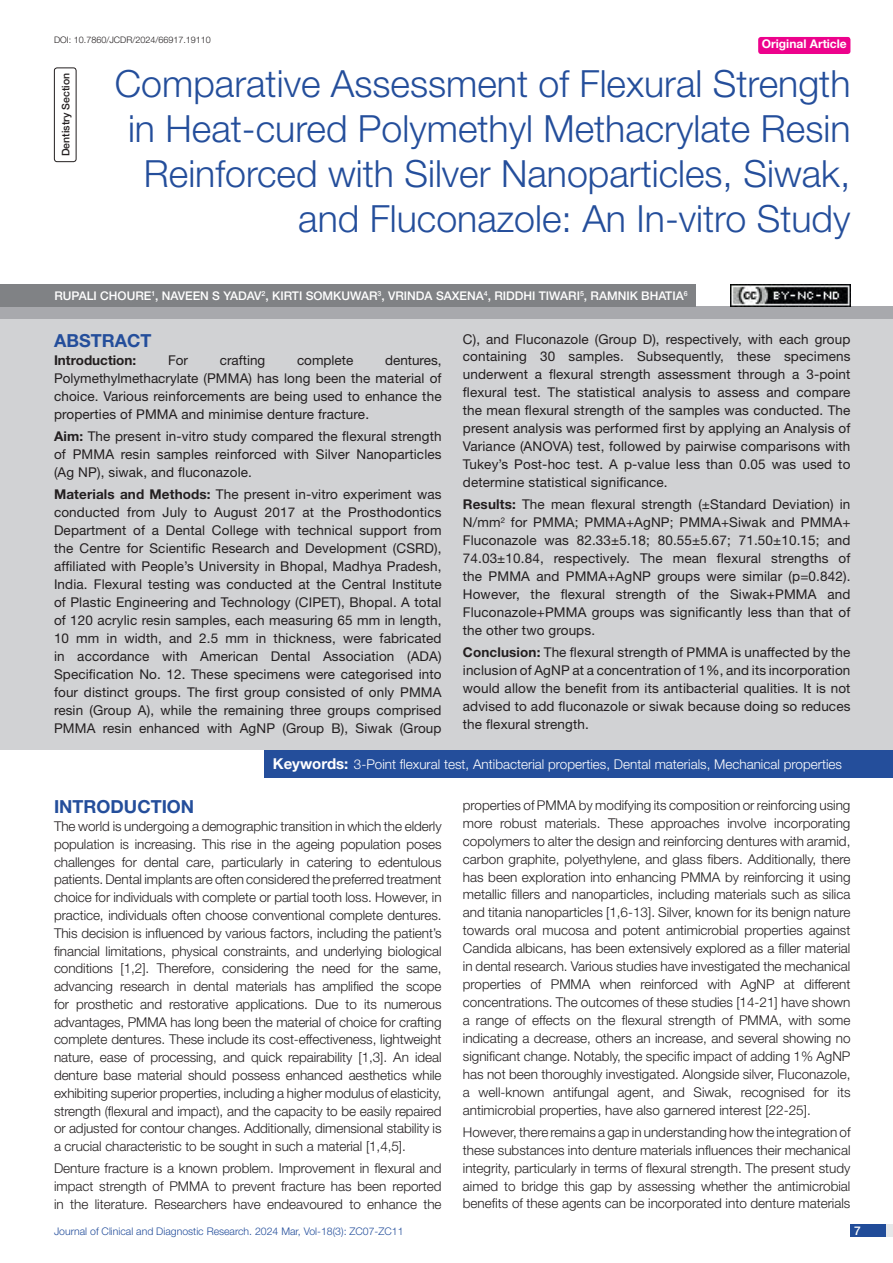
<style>
.page{position:relative;width:893px;height:1263px;background:#fff}
.page>*{position:absolute;margin:0;border:0;box-sizing:border-box;transform-origin:0 0}
.t1{font:300 37.5px/45px "Helvetica Neue";color:#244e9b;text-align:right}
.Heading{font:700 18px "Helvetica Neue";color:#244e9b}
.Abstract_head{font:700 18px "Helvetica Neue";color:#244e9b}
.Body_text{font:300 13.5px/17.7px "Helvetica Neue";color:#231f20;text-align:justify}
.Abstract_Text{font:13.5px/18px "Helvetica Neue";letter-spacing:.01em;color:#231f20;text-align:justify}
.Key_words{font:300 13.5px "Helvetica Neue";color:#fff}
.Abstract_Text-2{font:700 13.5px "Helvetica Neue";color:#231f20}
.Author{font:500 12px "Helvetica Neue";color:#fff}
.t2{font:700 12px "Helvetica Neue";color:#fff}
.t3{font:300 10.5px "Helvetica Neue";color:#244e9b}
.section{font:500 10.5px "Helvetica Neue";color:#231f20}
.DOI{font:300 9px "Helvetica Neue";color:#231f20}
.s1{font-weight:700}
.s2{font-weight:700;font-size:15px}
</style>
<div class="page">
<div style="left:850px;top:1224px;width:43px;height:13px;background:#e6e7e9"></div>
<div style="left:850px;top:1224px;width:35px;height:13px;background:#214c99"></div>
<div style="left:758px;top:37px;width:92px;height:17px;background:#ed028c;border-radius:3px"></div>
<div style="left:54px;top:68px;width:22px;height:94px;border:1px solid #231f20;border-radius:3px"></div>
<div style="left:0;top:307px;width:893px;height:12px;background:#a8a9ad"></div>
<div style="left:0;top:284px;width:696px;height:23px;background:#808285"></div>
<div style="left:0;top:319px;width:893px;height:431px;background:#d1d2d4"></div>
<div style="left:265px;top:750px;width:628px;height:27px;background:#244e9b"></div>
<img style="left:730px;top:284px;width:120px;height:23px">
<p class="DOI" style="left:54px;top:35px;width:158px">DOI: 10.7860/JCDR/2024/66917.19110</p>
<p class="t2" style="left:762px;top:37px;width:87px">Original Article</p>
<p class="section" style="left:59px;top:156px;width:85px;rotate:-90deg">DENTISTRY SECTION</p>
<p class="t1" style="left:115px;top:60px;width:737px">Comparative Assessment of Flexural Strength in Heat-cured Polymethyl Methacrylate Resin Reinforced with Silver Nanoparticles, Siwak, and Fluconazole: An In-vitro Study</p>
<p class="Author" style="left:54px;top:289px;width:635px">RUPALI CHOURE<sup>1</sup>, NAVEEN S YADAV<sup>2</sup>, KIRTI SOMKUWAR<sup>3</sup>, VRINDA SAXENA<sup>4</sup>, RIDDHI TIWARI<sup>5</sup>, RAMNIK BHATIA<sup>6</sup></p>
<p class="Abstract_head" style="left:54px;top:329px;width:99px">ABSTRACT</p>
<p class="Abstract_Text-2" style="left:54px;top:352px;width:84px">Introduction:</p>
<p class="Abstract_Text" style="left:168px;top:351px;width:21px">For</p>
<p class="Abstract_Text" style="left:220px;top:351px;width:47px">crafting</p>
<p class="Abstract_Text" style="left:297px;top:351px;width:58px">complete</p>
<p class="Abstract_Text" style="left:54px;top:351px;width:389px;text-indent:331px">dentures, Polymethylmethacrylate (PMMA) has long been the material of choice. Various reinforcements are being used to enhance the properties of PMMA and minimise denture fracture.</p>
<p class="Abstract_Text" style="left:54px;top:427px;width:389px"><span class="s1">Aim:</span> The present in-vitro study compared the flexural strength of PMMA resin samples reinforced with Silver Nanoparticles (Ag NP), siwak, and fluconazole.</p>
<p class="Abstract_Text" style="left:54px;top:485px;width:389px"><span class="s1">Materials and Methods:</span> The present in-vitro experiment was conducted from July to August 2017 at the Prosthodontics Department of a Dental College with technical support from the Centre for Scientific Research and Development (CSRD), affiliated with People’s University in Bhopal, Madhya Pradesh, India. Flexural testing was conducted at the Central Institute of Plastic Engineering and Technology (CIPET), Bhopal. A total of 120 acrylic resin samples, each measuring 65 mm in length, 10 mm in width, and 2.5 mm in thickness, were fabricated in accordance with American Dental Association (ADA)<br>Specification No. 12. These specimens were categorised into four distinct groups. The first group consisted of only PMMA resin (Group A), while the remaining three groups comprised PMMA resin enhanced with AgNP (Group B), Siwak (Group</p>
<p class="Abstract_Text" style="left:463px;top:330px;width:389px">C), and Fluconazole (Group D), respectively, with each group containing 30 samples. Subsequently, these specimens underwent a flexural strength assessment through a 3-point flexural test. The statistical analysis to assess and compare the mean flexural strength of the samples was conducted. The present analysis was performed first by applying an Analysis of Variance (ANOVA) test, followed by pairwise comparisons with Tukey’s Post-hoc test. A p-value less than 0.05 was used to determine statistical significance.</p>
<p class="Abstract_Text" style="left:463px;top:495px;width:389px"><span class="s1">Results:</span> The mean flexural strength (±Standard Deviation) in N/mm<sup>2</sup> for PMMA; PMMA+AgNP; PMMA+Siwak and PMMA+ Fluconazole was 82.33±5.18; 80.55±5.67; 71.50±10.15; and 74.03±10.84, respectively. The mean flexural strengths of the PMMA and PMMA+AgNP groups were similar (p=0.842).<br>However, the flexural strength of the Siwak+PMMA and Fluconazole+PMMA groups was significantly less than that of the other two groups.</p>
<p class="Abstract_Text" style="left:463px;top:643px;width:389px"><span class="s1">Conclusion:</span> The flexural strength of PMMA is unaffected by the inclusion of AgNP at a concentration of 1%, and its incorporation would allow the benefit from its antibacterial qualities. It is not advised to add fluconazole or siwak because doing so reduces the flexural strength.</p>
<p class="Key_words" style="left:273px;top:756px;width:571px"><span class="s2">Keywords:</span> 3-Point flexural test, Antibacterial properties, Dental materials, Mechanical properties</p>
<p class="Heading" style="left:54px;top:796px;width:142px">INTRODUCTION</p>
<p class="Body_text" style="left:54px;top:817px;width:389px">The world is undergoing a demographic transition in which the elderly population is increasing. This rise in the ageing population poses challenges for dental care, particularly in catering to edentulous patients. Dental implants are often considered the preferred treatment choice for individuals with complete or partial tooth loss. However, in practice, individuals often choose conventional complete dentures.<br>This decision is influenced by various factors, including the patient’s financial limitations, physical constraints, and underlying biological conditions [1,2]. Therefore, considering the need for the same, advancing research in dental materials has amplified the scope for prosthetic and restorative applications. Due to its numerous advantages, PMMA has long been the material of choice for crafting complete dentures. These include its cost-effectiveness, lightweight nature, ease of processing, and quick repairability [1,3]. An ideal denture base material should possess enhanced aesthetics while exhibiting superior properties, including a higher modulus of elasticity, strength (flexural and impact), and the capacity to be easily repaired or adjusted for contour changes. Additionally, dimensional stability is a crucial characteristic to be sought in such a material [1,4,5].</p>
<p class="Body_text" style="left:54px;top:1159px;width:389px">Denture fracture is a known problem. Improvement in flexural and impact strength of PMMA to prevent fracture has been reported in the literature. Researchers have endeavoured to enhance the</p>
<p class="Body_text" style="left:463px;top:796px;width:389px">properties of PMMA by modifying its composition or reinforcing using more robust materials. These approaches involve incorporating copolymers to alter the design and reinforcing dentures with aramid, carbon graphite, polyethylene, and glass fibers. Additionally, there has been exploration into enhancing PMMA by reinforcing it using metallic fillers and nanoparticles, including materials such as silica and titania nanoparticles [1,6-13]. Silver, known for its benign nature towards oral mucosa and potent antimicrobial properties against Candida albicans, has been extensively explored as a filler material in dental research. Various studies have investigated the mechanical properties of PMMA when reinforced with AgNP at different concentrations. The outcomes of these studies [14-21] have shown a range of effects on the flexural strength of PMMA, with some indicating a decrease, others an increase, and several showing no significant change. Notably, the specific impact of adding 1% AgNP has not been thoroughly investigated. Alongside silver, Fluconazole, a well-known antifungal agent, and Siwak, recognised for its antimicrobial properties, have also garnered interest [22-25].</p>
<p class="Body_text" style="left:463px;top:1123px;width:389px">However, there remains a gap in understanding how the integration of these substances into denture materials influences their mechanical integrity, particularly in terms of flexural strength. The present study aimed to bridge this gap by assessing whether the antimicrobial benefits of these agents can be incorporated into denture materials</p>
<p class="t3" style="left:54px;top:1225px;width:351px">Journal of Clinical and Diagnostic Research. 2024 Mar, Vol-18(3): ZC07-ZC11</p>
<p class="Author" style="left:854px;top:1223px;width:8px">7</p>
</div>
